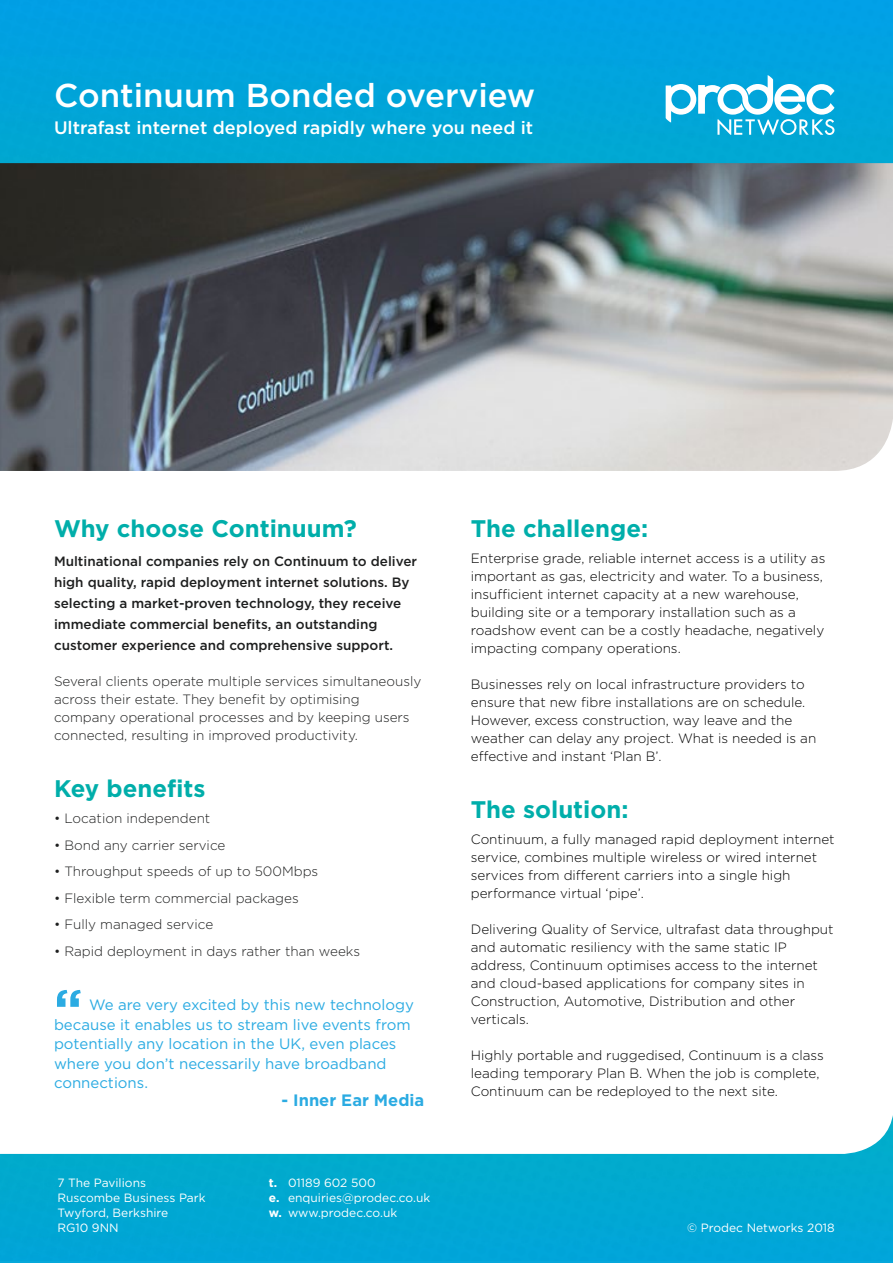
<style>
.page{position:relative;width:893px;height:1263px;background:#fff}
.page>*{position:absolute;margin:0;border:0;box-sizing:border-box;transform-origin:0 0}
.t1{font:700 52.5px "Gotham";color:#2babe2}
.t2{font:500 33px "Gotham";color:#fff}
.t3{font:700 24px "Gotham";color:#00aeaa}
.t4{font:500 18px "Gotham";color:#fff}
.t5{font:700 16.5px "Gotham";color:#2babe2}
.t6{font:15px/19.5px "Gotham";color:#2babe2}
.t7{font:300 13.5px/18px "Gotham";color:#000}
.t8{font:300 13.5px/18px "Gotham";color:#1e1f1f}
.t9{font:500 13.5px/21px "Gotham";color:#1e1f1f}
.t10{font:12px/15px "Gotham";color:#fff}
.t11{font:700 12px/15px "Gotham";color:#fff}
</style>
<div class="page">
<div style="left:0;top:1154px;width:893px;height:109px;background:#01a8d3"></div>
<svg style="left:0;top:1115px;width:893px;height:39px"></svg>
<img style="left:0;top:0;width:893px;height:471px">
<svg style="left:666px;top:75px;width:168px;height:60px"></svg>
<h2 class="t2" style="left:54px;top:74px;width:483px">Continuum Bonded overview</h2>
<h3 class="t4" style="left:54px;top:115px;width:481px">Ultrafast internet deployed rapidly where you need it</h3>
<h3 class="t3" style="left:54px;top:512px;width:304px">Why choose Continuum?</h3>
<p class="t9" style="left:54px;top:551px;width:365px">Multinational companies rely on Continuum to deliver high quality, rapid deployment internet solutions. By selecting a market-proven technology, they receive immediate commercial benefits, an outstanding customer experience and comprehensive support.</p>
<p class="t8" style="left:54px;top:672px;width:369px">Several clients operate multiple services simultaneously across their estate. They benefit by optimising company operational processes and by keeping users connected, resulting in improved productivity.</p>
<h3 class="t3" style="left:54px;top:772px;width:153px">Key benefits</h3>
<p class="t8" style="left:54px;top:809px;width:158px">• Location independent</p>
<p class="t8" style="left:54px;top:836px;width:173px">• Bond any carrier service</p>
<p class="t8" style="left:54px;top:862px;width:266px">• Throughput speeds of up to 500Mbps</p>
<p class="t8" style="left:54px;top:889px;width:246px">• Flexible term commercial packages</p>
<p class="t8" style="left:54px;top:915px;width:161px">• Fully managed service</p>
<p class="t8" style="left:54px;top:942px;width:308px">• Rapid deployment in days rather than weeks</p>
<h1 class="t1" style="left:54px;top:973px;width:30px">“</h1>
<p class="t6" style="left:54px;top:995px;width:362px;text-indent:35px">We are very excited by this new technology because it enables us to stream live events from potentially any location in the UK, even places where you don’t necessarily have broadband connections.</p>
<p class="t5" style="left:282px;top:1090px;width:144px">- Inner Ear Media</p>
<p class="t10" style="left:57px;top:1175px;width:150px">7 The Pavilions<br>Ruscombe Business Park<br>Twyford, Berkshire<br>RG10 9NN</p>
<p class="t10" style="left:288px;top:1175px;width:144px">01189 602 500 enquiries@prodec.co.uk www.prodec.co.uk</p>
<p class="t11" style="left:269px;top:1175px;width:14px">t. e. w.</p>
<h3 class="t3" style="left:471px;top:512px;width:179px">The challenge:</h3>
<p class="t7" style="left:471px;top:549px;width:356px">Enterprise grade, reliable internet access is a utility as important as gas, electricity and water. To a business, insufficient internet capacity at a new warehouse, building site or a temporary installation such as a roadshow event can be a costly headache, negatively impacting company operations.</p>
<p class="t7" style="left:471px;top:675px;width:347px">Businesses rely on local infrastructure providers to ensure that new fibre installations are on schedule.<br>However, excess construction, way leave and the weather can delay any project. What is needed is an effective and instant ‘Plan B’.</p>
<h3 class="t3" style="left:471px;top:793px;width:159px">The solution:</h3>
<p class="t7" style="left:471px;top:830px;width:365px">Continuum, a fully managed rapid deployment internet service, combines multiple wireless or wired internet services from different carriers into a single high performance virtual ‘pipe’.</p>
<p class="t7" style="left:471px;top:920px;width:364px">Delivering Quality of Service, ultrafast data throughput and automatic resiliency with the same static IP address, Continuum optimises access to the internet and cloud-based applications for company sites in Construction, Automotive, Distribution and other verticals.</p>
<p class="t7" style="left:471px;top:1046px;width:354px">Highly portable and ruggedised, Continuum is a class leading temporary Plan B. When the job is complete,<br>Continuum can be redeployed to the next site.</p>
<p class="t10" style="left:687px;top:1220px;width:149px">© Prodec Networks 2018</p>
</div>
